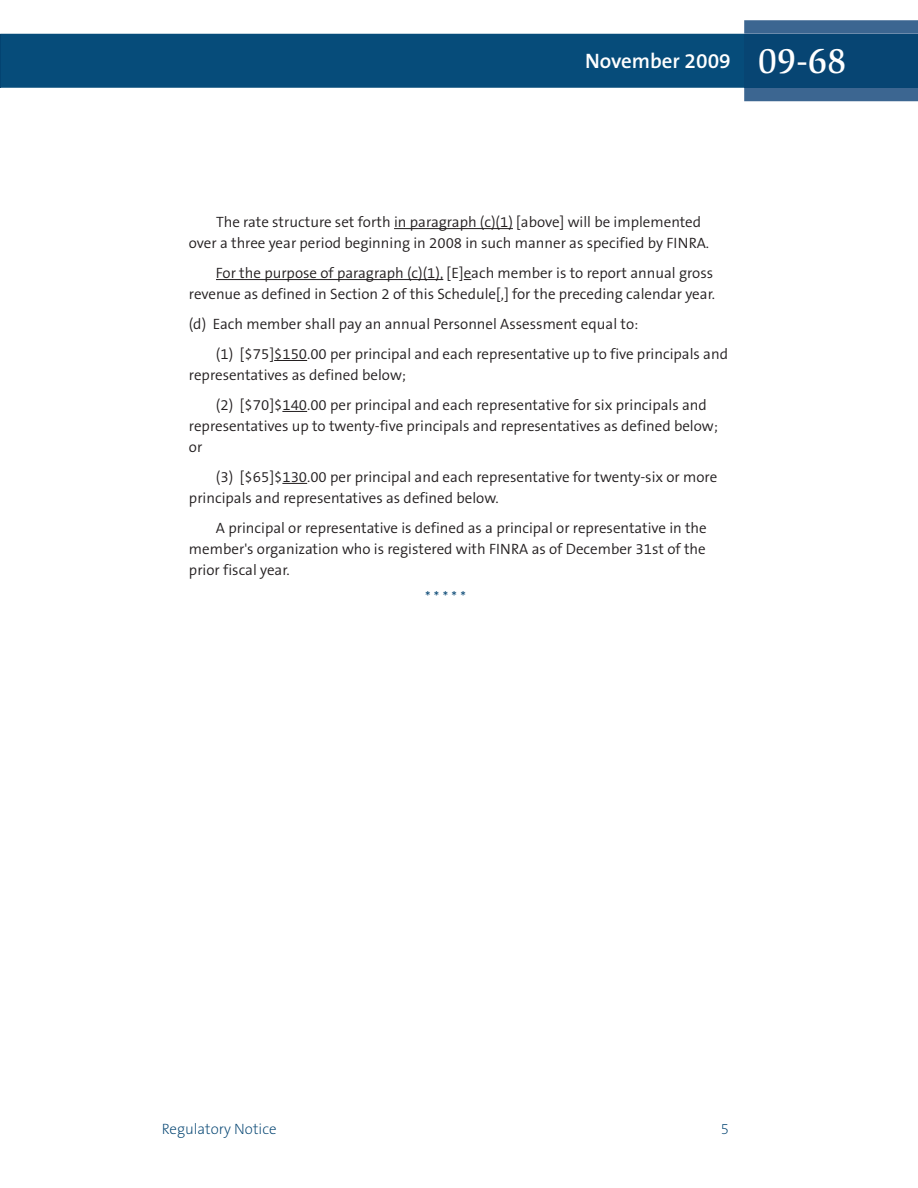
<style>
.page{position:relative;width:918px;height:1188px;background:#fff}
.page>*{position:absolute;margin:0;border:0;box-sizing:border-box;transform-origin:0 0}
.t1{font:600 21px "The Sans B6";color:#fff}
.t2{font:300 15px/21px "The Sans B4";color:#231f20}
.t3{font:200 15px "The Sans B2";color:#004270}
.t4{font:300 15px "The Sans B4";color:#004270}
.s1{font-family:"Slimbach LT";font-weight:500;font-size:36px}
</style>
<div class="page">
<hr style="left:394px;top:228px;width:119px;height:1px;background:#231f20">
<hr style="left:216px;top:279px;width:227px;height:1px;background:#231f20">
<hr style="left:274px;top:360px;width:33px;height:1px;background:#231f20">
<svg style="left:282px;top:411px;width:25px;height:1px"></svg>
<svg style="left:282px;top:483px;width:25px;height:1px"></svg>
<div style="left:1px;top:34px;width:743px;height:54px;background:#064c7a"></div>
<svg style="left:744px;top:20px;width:174px;height:81px;background:#3f6893"></svg>
<div style="left:744px;top:34px;width:174px;height:54px;background:#074573"></div>
<hr style="left:0;top:34px;width:1px;height:54px;background:#034371">
<h1 class="t1" style="left:585px;top:50px;width:263px">November 2009 <span class="s1">09-68</span></h1>
<p class="t2" style="left:189px;top:212px;width:522px;text-indent:27px">The rate structure set forth in paragraph (c)(1) [above] will be implemented over a three year period beginning in 2008 in such manner as specified by FINRA.</p>
<p class="t2" style="left:189px;top:263px;width:528px;text-align:right">For the purpose of paragraph (c)(1), [E]each member is to report annual gross revenue as defined in Section 2 of this Schedule[,] for the preceding calendar year.</p>
<p class="t2" style="left:216px;top:309px;width:514px;line-height:30px;text-indent:-27px">(d) Each member shall pay an annual Personnel Assessment equal to:<br>(1) [$75]$150.00 per principal and each representative up to five principals and</p>
<p class="t2" style="left:216px;top:360px;width:492px;line-height:30px;text-indent:-27px">representatives as defined below;<br>(2) [$70]$140.00 per principal and each representative for six principals and</p>
<p class="t2" style="left:189px;top:416px;width:531px">representatives up to twenty-five principals and representatives as defined below; or</p>
<p class="t2" style="left:189px;top:467px;width:530px;text-indent:27px">(3) [$65]$130.00 per principal and each representative for twenty-six or more principals and representatives as defined below.</p>
<p class="t2" style="left:189px;top:518px;width:519px;text-align:justify;text-indent:27px">A principal or representative is defined as a principal or representative in the member's organization who is registered with FINRA as of December 31st of the prior fiscal year.</p>
<p class="t4" style="left:425px;top:589px;width:42px">*****</p>
<p class="t3" style="left:162px;top:1121px;width:116px">Regulatory Notice</p>
<p class="t3" style="left:721px;top:1121px;width:10px">5</p>
</div>
